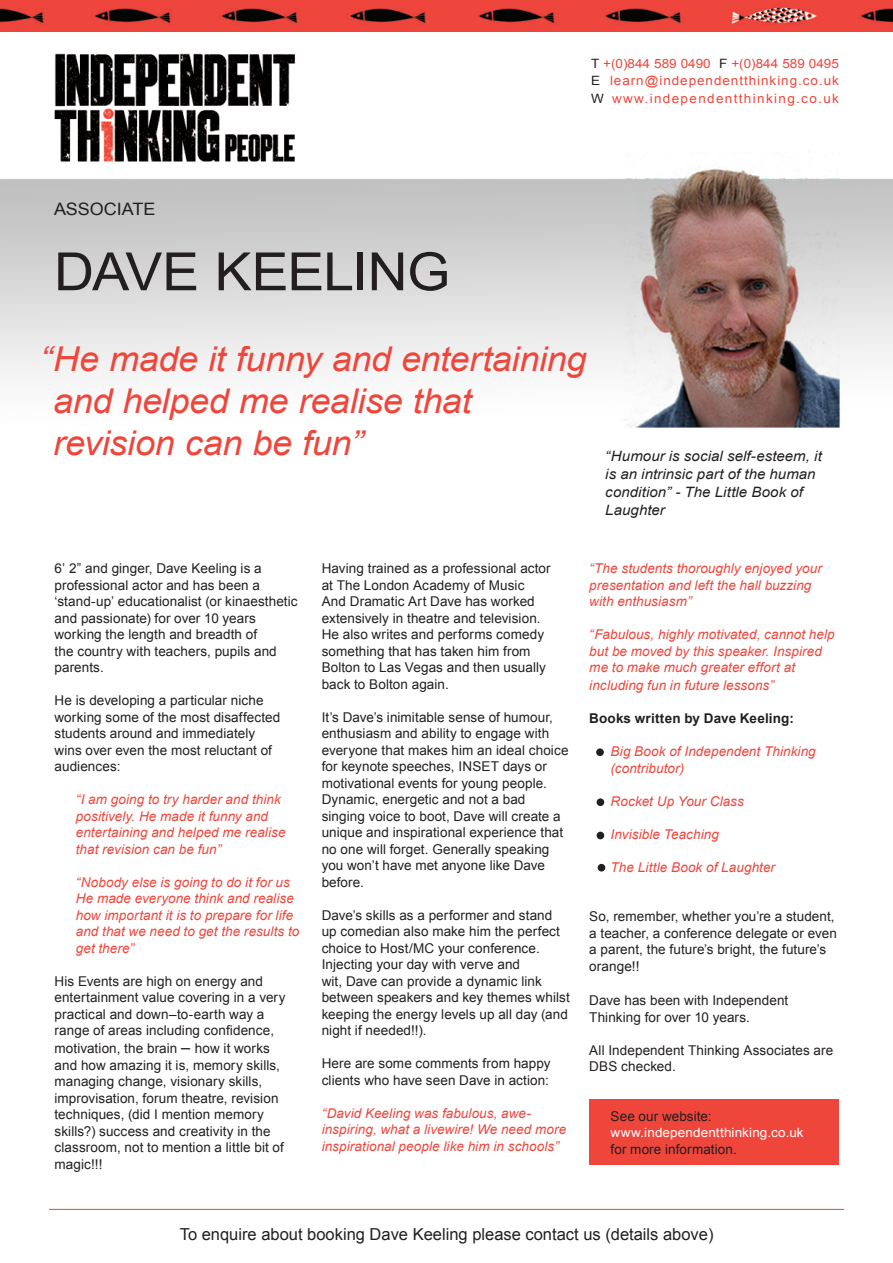
<style>
.page{position:relative;width:893px;height:1263px;background:#fff}
.page>*{position:absolute;margin:0;border:0;box-sizing:border-box;transform-origin:0 0}
.t1{font:52.8px "Arial";letter-spacing:-.02em;color:#231f20;scale:1.05 1}
.t2{font:italic 34.2px/42px "Arial";letter-spacing:-.01em;color:#ef463c;scale:1.05 1}
.t3{font:17.1px "Arial";letter-spacing:-.005em;color:#231f20;scale:1.05 1}
.t4{font:16.5px "Arial";color:#231f20}
.t5{font:italic 14.25px/18px "Arial";letter-spacing:.005em;color:#231f20;scale:1.05 1}
.t6{font:13.5px/16.5px "Arial";letter-spacing:.005em;color:#231f20}
.t7{font:italic 13.5px/16.5px "Arial";letter-spacing:.005em;color:#ef463c}
.t8{font:700 13.5px "Arial";letter-spacing:.01em;color:#231f20}
.t9{font:12.9px/17.2px "Arial";letter-spacing:.1em;color:#ef463c;text-align:justify;scale:1.05 1}
.t10{font:12.9px "Arial";letter-spacing:.01em;color:#fff;scale:1.05 1}
.s1{color:#231f20}
.s2{font-size:16.5px}
.s3{color:#fff}
.s4{font-size:15px;color:#fff}
</style>
<div class="page">
<img style="left:55px;top:53px;width:241px;height:11px">
<img style="left:0;top:64px;width:893px;height:364px">
<img style="left:0;top:0;width:893px;height:32px">
<hr style="left:49px;top:1209px;width:795px;height:1px;background:#ef463c">
<div style="left:589px;top:1098px;width:250px;height:66px;background:#ef463c"></div>
<div style="left:596px;top:748px;width:8px;height:8px;background:#231f20;border-radius:50%"></div>
<div style="left:597px;top:832px;width:7px;height:7px;background:#231f20;border-radius:50%"></div>
<div style="left:597px;top:798px;width:7px;height:8px;background:#231f20;border-radius:50%"></div>
<div style="left:598px;top:864px;width:7px;height:7px;background:#231f20;border-radius:50%"></div>
<p class="t3" style="left:54px;top:198px;width:98px">ASSOCIATE</p>
<p class="t1" style="left:54px;top:237px;width:379px">DAVE KEELING</p>
<p class="t9" style="left:591px;top:55px;width:238px"><span class="s1">T</span> +(0)844 589 0490 <span class="s1">F</span> +(0)844 589 0495<br><span class="s1">E</span> learn@independentthinking.co.uk <span class="s1">W</span> www.independentthinking.co.uk</p>
<p class="t2" style="left:53px;top:338px;width:509px;text-indent:-13px">“He made it funny and entertaining and helped me realise that revision can be fun”</p>
<p class="t5" style="left:605px;top:447px;width:208px">“Humour is social self-esteem, it is an intrinsic part of the human condition” - The Little Book of<br>Laughter</p>
<p class="t6" style="left:55px;top:560px;width:244px">6’ 2” and ginger, Dave Keeling is a professional actor and has been a ‘stand-up’ educationalist (or kinaesthetic and passionate) for over 10 years working the length and breadth of<br>the country with teachers, pupils and parents.</p>
<p class="t6" style="left:55px;top:692px;width:227px">He is developing a particular niche working some of the most disaffected students around and immediately wins over even the most reluctant of audiences:</p>
<p class="t7" style="left:76px;top:791px;width:211px">“I am going to try harder and think positively. He made it funny and entertaining and helped me realise that revision can be fun”</p>
<p class="t7" style="left:76px;top:874px;width:215px">“Nobody else is going to do it for us</p>
<p class="t7" style="left:76px;top:890px;width:225px">He made everyone think and realise how important it is to prepare for life and that we need to get the results to get there”</p>
<p class="t6" style="left:55px;top:973px;width:232px">His Events are high on energy and entertainment value covering in a very practical and down–to-earth way a range of areas including confidence,</p>
<p class="t6" style="left:55px;top:1040px;width:231px">motivation, the brain <span class="s2">–</span> how it works and how amazing it is, memory skills, managing change, visionary skills, improvisation, forum theatre, revision techniques, (did I mention memory skills?) success and creativity in the classroom, not to mention a little bit of magic!!!</p>
<p class="t6" style="left:322px;top:560px;width:231px">Having trained as a professional actor at The London Academy of Music And Dramatic Art Dave has worked extensively in theatre and television.<br>He also writes and performs comedy something that has taken him from Bolton to Las Vegas and then usually back to Bolton again.</p>
<p class="t6" style="left:322px;top:709px;width:248px">It’s Dave’s inimitable sense of humour, enthusiasm and ability to engage with everyone that makes him an ideal choice for keynote speeches, INSET days or motivational events for young people.<br>Dynamic, energetic and not a bad singing voice to boot, Dave will create a unique and inspirational experience that no one will forget. Generally speaking you won’t have met anyone like Dave before.</p>
<p class="t6" style="left:322px;top:907px;width:250px">Dave’s skills as a performer and stand up comedian also make him the perfect choice to Host/MC your conference.<br>Injecting your day with verve and<br>wit, Dave can provide a dynamic link between speakers and key themes whilst keeping the energy levels up all day (and night if needed!!).</p>
<p class="t6" style="left:322px;top:1055px;width:230px">Here are some comments from happy clients who have seen Dave in action:</p>
<p class="t7" style="left:322px;top:1105px;width:246px">“David Keeling was fabulous, awe&shy;inspiring, what a livewire! We need more inspirational people like him in schools”</p>
<p class="t7" style="left:589px;top:560px;width:234px">“The students thoroughly enjoyed your presentation and left the hall buzzing with enthusiasm”</p>
<p class="t7" style="left:589px;top:626px;width:247px">“Fabulous, highly motivated, cannot help but be moved by this speaker. Inspired me to make much greater effort at</p>
<p class="t7" style="left:589px;top:677px;width:186px">including fun in future lessons”</p>
<p class="t8" style="left:589px;top:709px;width:206px">Books written by Dave Keeling:</p>
<p class="t7" style="left:611px;top:743px;width:207px">Big Book of Independent Thinking (contributor)</p>
<p class="t7" style="left:611px;top:793px;width:135px">Rocket Up Your Class</p>
<p class="t7" style="left:611px;top:826px;width:110px">Invisible Teaching</p>
<p class="t7" style="left:611px;top:859px;width:166px">The Little Book of Laughter</p>
<p class="t6" style="left:589px;top:908px;width:249px">So, remember, whether you’re a student, a teacher, a conference delegate or even a parent, the future’s bright, the future’s orange!!</p>
<p class="t6" style="left:589px;top:992px;width:200px">Dave has been with Independent<br>Thinking for over 10 years.</p>
<p class="t6" style="left:589px;top:1042px;width:245px">All Independent Thinking Associates are<br>DBS checked.</p>
<p class="t6" style="left:611px;top:1108px;width:102px">See our website:</p>
<p class="t10" style="left:611px;top:1124px;width:185px">www.independentthinking.co.uk</p>
<p class="t6" style="left:611px;top:1141px;width:128px">for more information.</p>
<p class="t4" style="left:180px;top:1223px;width:570px">To enquire about booking Dave Keeling please contact us (details above)<span class="s3">e:</span> <span class="s4">All</span></p>
</div>
